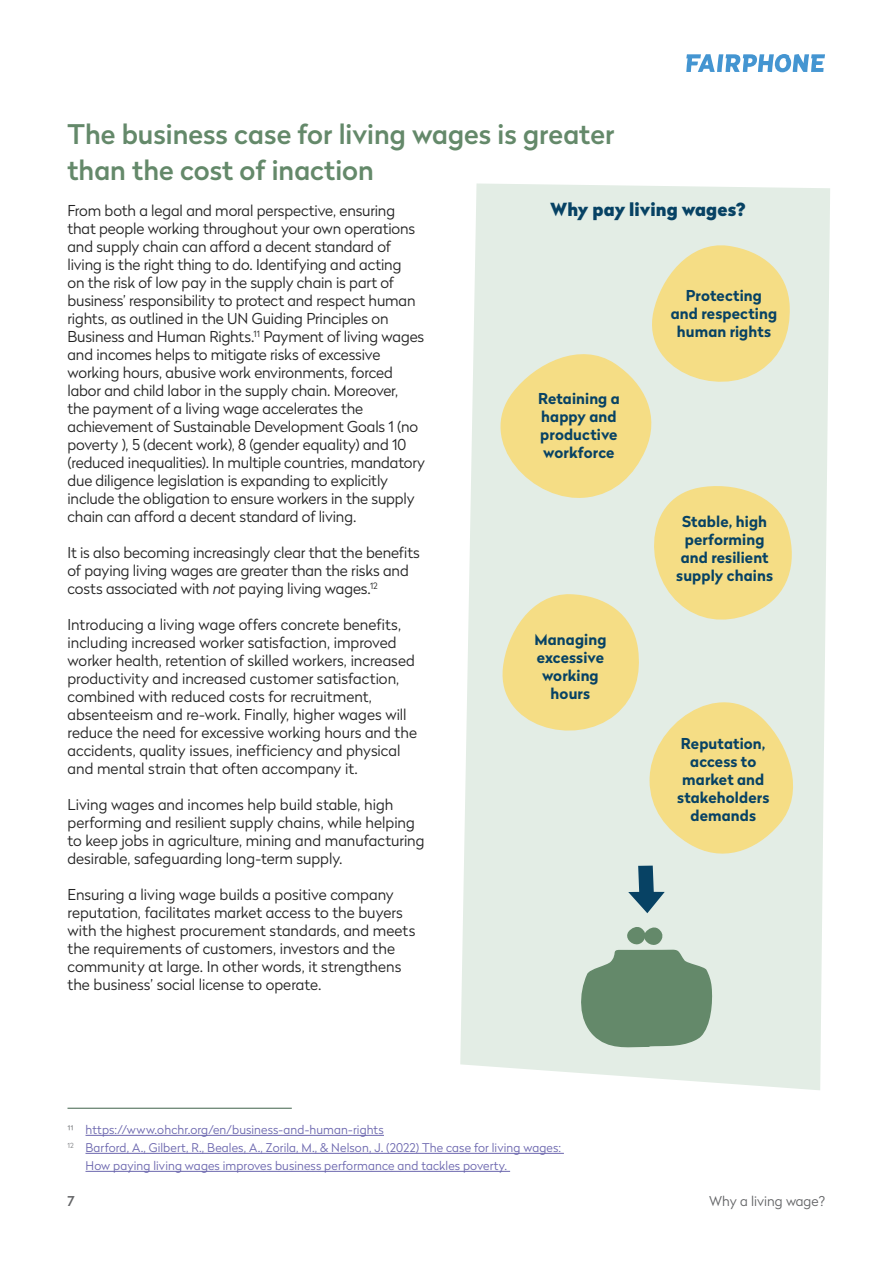
<style>
.page{position:relative;width:893px;height:1263px;background:#fff}
.page>*{position:absolute;margin:0;border:0;box-sizing:border-box;transform-origin:0 0}
.t1{font:500 27px/36px "Radikal";color:#64896a}
.t2{font:900 18px "Radikal";color:#074264}
.t3{font:300 15px/18px "Radikal";letter-spacing:-.005em;color:#232323}
.t4{font:700 15px/18px "Radikal";letter-spacing:.01em;color:#074264;text-align:center}
.t5{font:300 13.5px "Radikal";color:#636466}
.t6{font:500 13.5px "Radikal";color:#636466}
.t7{font:300 12px "Radikal";letter-spacing:.01em;color:#6b66ae}
.s1{font-style:italic}
.s2{color:#7b7d80}
</style>
<div class="page">
<svg style="left:686px;top:54px;width:139px;height:18px"></svg>
<hr style="left:86px;top:1135px;width:298px;height:1px;background:#6b66ae">
<hr style="left:86px;top:1153px;width:478px;height:1px;background:#6b66ae">
<hr style="left:86px;top:1171px;width:424px;height:1px;background:#6b66ae">
<hr style="left:68px;top:1108px;width:224px;height:1px;background:#3f624a">
<svg style="left:460px;top:183px;width:370px;height:907px;fill:#e3ede5"></svg>
<svg style="left:578px;top:925px;width:135px;height:125px;background:#8eaa92"></svg>
<svg style="left:474px;top:241px;width:332px;height:672px;background:#e8e6c3"></svg>
<h1 class="t1" style="left:68px;top:115px;width:548px">The business case for living wages is greater than the cost of inaction</h1>
<p class="t3" style="left:67px;top:201px;width:359px">From both a legal and moral perspective, ensuring that people working throughout your own operations and supply chain can afford a decent standard of living is the right thing to do. Identifying and acting<br>on the risk of low pay in the supply chain is part of business’ responsibility to protect and respect human rights, as outlined in the UN Guiding Principles on Business and Human Rights.<sup>11</sup> Payment of living wages and incomes helps to mitigate risks of excessive working hours, abusive work environments, forced labor and child labor in the supply chain. Moreover,<br>the payment of a living wage accelerates the achievement of Sustainable Development Goals 1 (no poverty ), 5 (decent work), 8 (gender equality) and 10 (reduced inequalities). In multiple countries, mandatory due diligence legislation is expanding to explicitly include the obligation to ensure workers in the supply chain can afford a decent standard of living.</p>
<p class="t3" style="left:67px;top:543px;width:354px">It is also becoming increasingly clear that the benefits of paying living wages are greater than the risks and costs associated with <span class="s1">not</span> paying living wages.<sup>12</sup></p>
<p class="t3" style="left:68px;top:615px;width:351px">Introducing a living wage offers concrete benefits, including increased worker satisfaction, improved worker health, retention of skilled workers, increased productivity and increased customer satisfaction, combined with reduced costs for recruitment, absenteeism and re-work. Finally, higher wages will reduce the need for excessive working hours and the accidents, quality issues, inefficiency and physical and mental strain that often accompany it.</p>
<p class="t3" style="left:68px;top:795px;width:359px">Living wages and incomes help build stable, high performing and resilient supply chains, while helping to keep jobs in agriculture, mining and manufacturing desirable, safeguarding long-term supply.</p>
<p class="t3" style="left:68px;top:885px;width:349px">Ensuring a living wage builds a positive company reputation, facilitates market access to the buyers with the highest procurement standards, and meets the requirements of customers, investors and the community at large. In other words, it strengthens the business’ social license to operate.</p>
<p class="t2" style="left:550px;top:196px;width:197px">Why pay living wages?</p>
<p class="t4" style="left:671px;top:286px;width:108px">Protecting and respecting human rights</p>
<p class="t4" style="left:538px;top:389px;width:83px;text-align:left">Retaining a happy and productive workforce</p>
<p class="t4" style="left:676px;top:512px;width:98px">Stable, high performing and resilient supply chains</p>
<p class="t4" style="left:534px;top:629px;width:74px">Managing excessive working hours</p>
<p class="t4" style="left:677px;top:734px;width:94px">Reputation, access to market and stakeholders demands</p>
<p class="t7" style="left:68px;top:1121px;width:318px"><span class="s2">11</span> https://www.ohchr.org/en/business-and-human-rights</p>
<p class="t7" style="left:68px;top:1139px;width:495px"><sup>12</sup> Barford, A., Gilbert, R., Beales, A., Zorila, M., &amp; Nelson, J. (2022) The case for living wages:</p>
<p class="t7" style="left:85px;top:1157px;width:423px">How paying living wages improves business performance and tackles poverty.</p>
<p class="t6" style="left:68px;top:1191px;width:9px">7</p>
<p class="t5" style="left:709px;top:1192px;width:117px">Why a living wage?</p>
</div>
